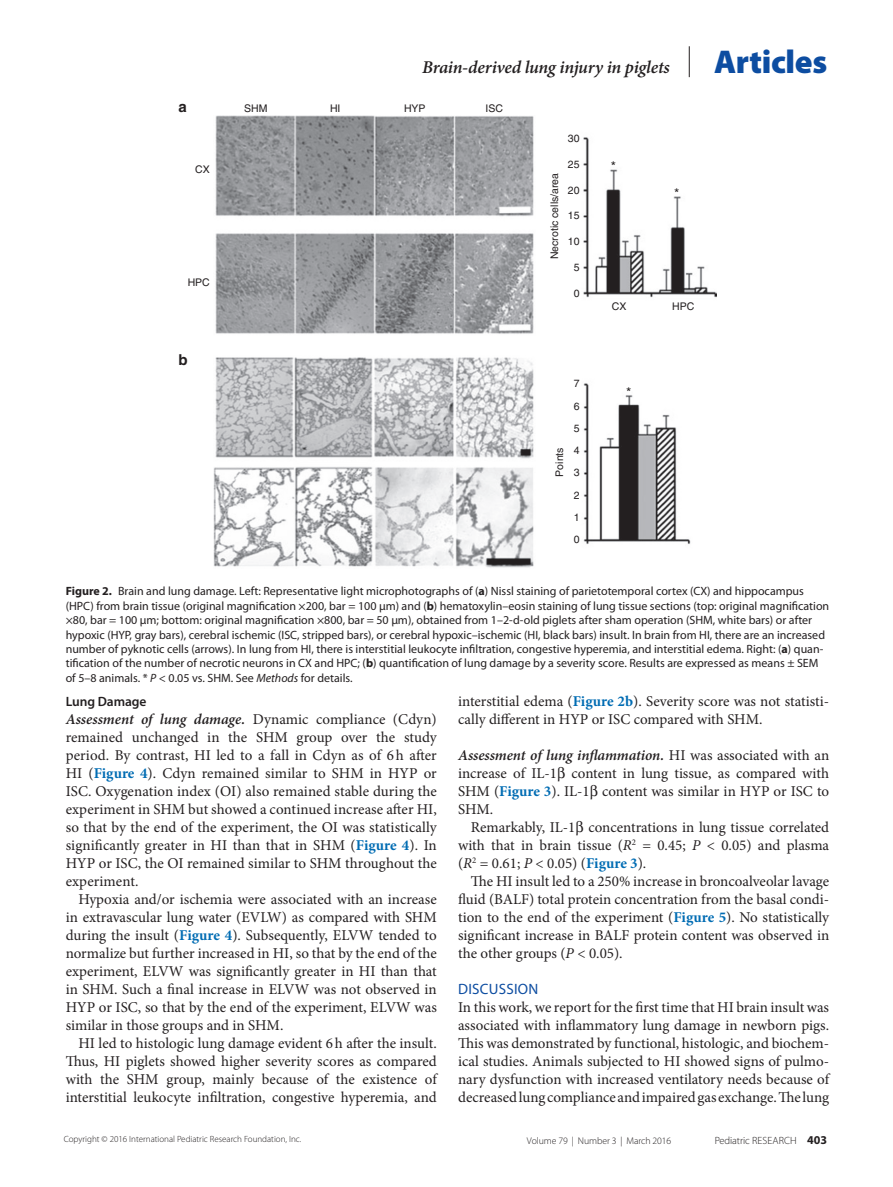
<style>
.page{position:relative;width:893px;height:1187px;background:#fff}
.page>*{position:absolute;margin:0;border:0;box-sizing:border-box;transform-origin:0 0}
.t1{font:900 33px "Myriad Pro";letter-spacing:-.01em;color:#0d4da1}
.t2{font:italic 600 18px "Minion Pro";letter-spacing:-.02em;color:#231f20}
.t3{font:15px/18px "Minion Pro";color:#231f20;text-align:justify}
.t4{font:15px "Myriad Pro";letter-spacing:.015em;color:#0d4da1}
.t5{font:700 15px "Helvetica";color:#231f20}
.t6{font:600 13.5px "Myriad Pro";letter-spacing:-.005em;color:#231f20}
.t7{font:13.5px "Helvetica";color:#231f20}
.t8{font:12px/14.4px "Myriad Pro";color:#231f20}
.t9{font:700 12px "Myriad Pro";color:#231f20}
.t10{font:10.5px/22.2px "Helvetica";color:#231f20;text-align:justify}
.t11{font:300 10.5px "Myriad Pro";letter-spacing:-.01em;color:#231f20}
.t12{font:300 9.75px "Myriad Pro";letter-spacing:-.01em;color:#231f20}
.t13{font:300 9px "Myriad Pro";color:#231f20}
.s1{font-weight:700}
.s2{font-style:italic}
.s3{font-weight:600;font-style:italic}
.s4{font-weight:700;color:#006cb3}
</style>
<div class="page">
<hr style="left:689px;top:46px;width:1px;height:31px;background:#231f20">
<img style="left:213px;top:116px;width:503px;height:452px">
<p class="t5" style="left:179px;top:98px;width:10px">a</p>
<p class="t10" style="left:195px;top:158px;width:16px">CX</p>
<p class="t10" style="left:244px;top:97px;width:25px">SHM</p>
<p class="t10" style="left:188px;top:271px;width:24px">HPC</p>
<p class="t5" style="left:179px;top:350px;width:11px">b</p>
<p class="t2" style="left:422px;top:55px;width:249px">Brain-derived lung injury in piglets</p>
<h1 class="t1" style="left:714px;top:44px;width:115px">Articles</h1>
<p class="t10" style="left:330px;top:97px;width:12px">HI</p>
<p class="t10" style="left:404px;top:97px;width:23px">HYP</p>
<p class="t10" style="left:486px;top:97px;width:19px">ISC</p>
<p class="t10" style="left:543px;top:259px;width:88px;rotate:-90deg">Necrotic cells/area</p>
<p class="t10" style="left:568px;top:127px;width:13px">30</p>
<p class="t10" style="left:568px;top:153px;width:13px">25</p>
<p class="t10" style="left:568px;top:179px;width:13px">20</p>
<p class="t10" style="left:568px;top:204px;width:13px">15</p>
<p class="t10" style="left:568px;top:230px;width:13px">10</p>
<p class="t10" style="left:574px;top:256px;width:7px">5</p>
<p class="t10" style="left:574px;top:282px;width:7px">0</p>
<p class="t10" style="left:548px;top:476px;width:31px;rotate:-90deg">Points</p>
<p class="t10" style="left:574px;top:372px;width:7px">7<br>6<br>5<br>4<br>3<br>2<br>1<br>0</p>
<p class="t7" style="left:611px;top:158px;width:7px">*</p>
<p class="t7" style="left:674px;top:186px;width:7px">*</p>
<p class="t10" style="left:612px;top:295px;width:16px">CX</p>
<p class="t10" style="left:672px;top:295px;width:24px">HPC</p>
<p class="t7" style="left:626px;top:384px;width:7px">*</p>
<p class="t8" style="left:66px;top:584px;width:765px"><span class="s1">Figure 2.</span> Brain and lung damage. Left: Representative light microphotographs of (<span class="s1">a</span>) Nissl staining of parietotemporal cortex (CX) and hippocampus (HPC) from brain tissue (original magnification ×200, bar = 100 µm) and (<span class="s1">b</span>) hematoxylin–eosin staining of lung tissue sections (top: original magnification ×80, bar = 100 µm; bottom: original magnification ×800, bar = 50 µm), obtained from 1–2-d-old piglets after sham operation (SHM, white bars) or after hypoxic (HYP, gray bars), cerebral ischemic (ISC, stripped bars), or cerebral hypoxic–ischemic (HI, black bars) insult. In brain from HI, there are an increased number of pyknotic cells (arrows). In lung from HI, there is interstitial leukocyte infiltration, congestive hyperemia, and interstitial edema. Right: (<span class="s1">a</span>) quan&shy;tification of the number of necrotic neurons in CX and HPC; (<span class="s1">b</span>) quantification of lung damage by a severity score. Results are expressed as means ± SEM of 5–8 animals. * <span class="s2">P</span> &lt; 0.05 vs. SHM. See <span class="s2">Methods</span> for details.</p>
<p class="t6" style="left:66px;top:692px;width:82px">Lung Damage</p>
<p class="t3" style="left:66px;top:710px;width:373px"><span class="s3">Assessment of lung damage.</span> Dynamic compliance (Cdyn) remained unchanged in the SHM group over the study period. By contrast, HI led to a fall in Cdyn as of 6h after HI (<span class="s4">Figure 4</span>). Cdyn remained similar to SHM in HYP or ISC. Oxygenation index (OI) also remained stable during the experiment in SHM but showed a continued increase after HI, so that by the end of the experiment, the OI was statistically significantly greater in HI than that in SHM (<span class="s4">Figure 4</span>). In HYP or ISC, the OI remained similar to SHM throughout the experiment.</p>
<p class="t3" style="left:66px;top:890px;width:373px;text-indent:13px">Hypoxia and/or ischemia were associated with an increase in extravascular lung water (EVLW) as compared with SHM during the insult (<span class="s4">Figure 4</span>). Subsequently, ELVW tended to normalize but further increased in HI, so that by the end of the experiment, ELVW was significantly greater in HI than that in SHM. Such a final increase in ELVW was not observed in HYP or ISC, so that by the end of the experiment, ELVW was similar in those groups and in SHM.</p>
<p class="t3" style="left:66px;top:1034px;width:373px;text-indent:13px">HI led to histologic lung damage evident 6h after the insult.<br>Thus, HI piglets showed higher severity scores as compared with the SHM group, mainly because of the existence of interstitial leukocyte infiltration, congestive hyperemia, and</p>
<p class="t13" style="left:64px;top:1134px;width:239px">Copyright © 2016 International Pediatric Research Foundation, Inc.</p>
<p class="t3" style="left:458px;top:692px;width:373px">interstitial edema (<span class="s4">Figure 2b</span>). Severity score was not statisti&shy;cally different in HYP or ISC compared with SHM.</p>
<p class="t3" style="left:458px;top:746px;width:373px"><span class="s3">Assessment of lung inflammation.</span> HI was associated with an increase of IL-1 content in lung tissue, as compared with SHM (<span class="s4">Figure 3</span>). IL-1 content was similar in HYP or ISC to SHM.</p>
<p class="t3" style="left:458px;top:818px;width:373px;text-indent:13px">Remarkably, IL-1 concentrations in lung tissue correlated with that in brain tissue (<span class="s2">R</span><sup>2</sup> = 0.45; <span class="s2">P</span> &lt; 0.05) and plasma (<span class="s2">R</span><sup>2</sup> = 0.61; <span class="s2">P</span> &lt; 0.05) (<span class="s4">Figure 3</span>).</p>
<p class="t3" style="left:458px;top:872px;width:373px;text-indent:13px">The HI insult led to a 250% increase in broncoalveolar lavage fluid (BALF) total protein concentration from the basal condi&shy;tion to the end of the experiment (<span class="s4">Figure 5</span>). No statistically significant increase in BALF protein content was observed in the other groups (<span class="s2">P</span> &lt; 0.05).</p>
<p class="t4" style="left:458px;top:979px;width:81px">DISCUSSION</p>
<p class="t3" style="left:458px;top:998px;width:373px">In this work, we report for the first time that HI brain insult was associated with inflammatory lung damage in newborn pigs.<br>This was demonstrated by functional, histologic, and biochem&shy;ical studies. Animals subjected to HI showed signs of pulmo&shy;nary dysfunction with increased ventilatory needs because of decreased lung compliance and impaired gas exchange. The lung</p>
<p class="t12" style="left:527px;top:1135px;width:146px">Volume 79 | Number 3 | March 2016</p>
<p class="t11" style="left:715px;top:1135px;width:49px">Pediatric Research</p>
<p class="t9" style="left:807px;top:1132px;width:21px">403</p>
</div>
